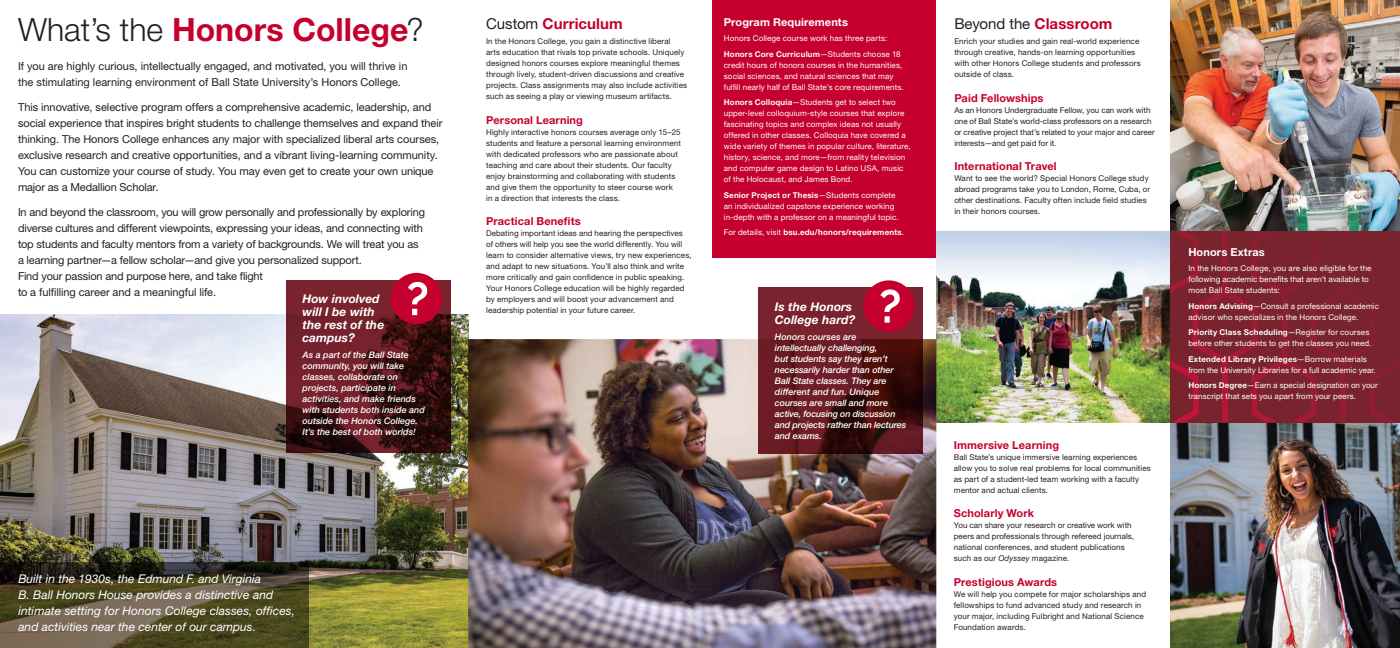
<style>
.page{position:relative;width:1400px;height:648px;background:#fff}
.page>*{position:absolute;margin:0;border:0;box-sizing:border-box;transform-origin:0 0}
.Main_Head_1_-_light{font:700 32px "Helvetica Neue LT Std";color:#c5002e}
.Subhead_1{font:15px "Helvetica Neue LT Std";letter-spacing:-.005em;color:#231f20}
.Subhead_1-2{font:700 15px "Helvetica Neue LT Std";letter-spacing:.005em;color:#c5002e}
.H1_NEW{font:italic 12px/16px "Helvetica Neue LT Std";color:#fff}
.Callout_1_Text{font:italic 700 12px/13px "Helvetica Neue LT Std";letter-spacing:.005em;color:#fff}
.Intro_Body{font:11px/16px "Helvetica Neue LT Std";letter-spacing:-.01em;color:#231f20}
.Subhead_1-3{font:700 11px "Helvetica Neue LT Std";letter-spacing:.01em;color:#c5002e}
.Callout_Subhead{font:700 11px "Helvetica Neue LT Std";letter-spacing:.01em;color:#fff}
.Callout_1_Text-2{font:italic 500 9px/11px "Helvetica Neue LT Std";color:#fff}
.Body_1{font:8px/11px "Helvetica Neue LT Std";letter-spacing:.01em;color:#231f20}
.Body_1-2{font:8px/11px "Helvetica Neue LT Std";letter-spacing:.01em;color:#fff}
.Body_1-3{font:700 8px "Helvetica Neue LT Std";letter-spacing:.025em;color:#fff}
.s1{font-weight:300;color:#231f20}
.s2{font-weight:400;color:#231f20}
.s3{font-weight:700}
.s4{font-weight:400}
.s5{font-weight:700;color:#c5002e}
.s6{font-style:italic}
</style>
<div class="page">
<img style="left:1170px;top:422px;width:230px;height:226px">
<img style="left:1170px;top:0;width:230px;height:231px">
<img style="left:936px;top:231px;width:234px;height:191px">
<svg style="left:1170px;top:231px;width:230px;height:191px;background:#7c222e"></svg>
<div style="left:712px;top:0;width:224px;height:257px;background:#c5002e"></div>
<img style="left:0;top:315px;width:468px;height:333px">
<svg style="left:286px;top:280px;width:164px;height:173px;background:#54181d"></svg>
<svg style="left:0;top:563px;width:308px;height:85px;background:#4f482d"></svg>
<div style="left:391px;top:273px;width:51px;height:51px;background:#c5002e;border-radius:50%"></div>
<svg style="left:408px;top:282px;width:19px;height:33px"></svg>
<img style="left:468px;top:339px;width:468px;height:309px">
<svg style="left:758px;top:288px;width:164px;height:166px;background:#5f181e"></svg>
<div style="left:863px;top:280px;width:51px;height:52px;background:#c5002e;border-radius:50%"></div>
<svg style="left:880px;top:289px;width:19px;height:34px"></svg>
<p class="Main_Head_1_-_light" style="left:18px;top:10px;width:407px"><span class="s1">What’s the</span> Honors College<span class="s1">?</span></p>
<p class="Intro_Body" style="left:18px;top:58px;width:391px">If you are highly curious, intellectually engaged, and motivated, you will thrive in the stimulating learning environment of Ball State University’s Honors College.</p>
<p class="Intro_Body" style="left:18px;top:99px;width:426px">This innovative, selective program offers a comprehensive academic, leadership, and social experience that inspires bright students to challenge themselves and expand their thinking. The Honors College enhances any major with specialized liberal arts courses, exclusive research and creative opportunities, and a vibrant living-learning community.<br>You can customize your course of study. You may even get to create your own unique major as a Medallion Scholar.</p>
<p class="Intro_Body" style="left:18px;top:204px;width:408px">In and beyond the classroom, you will grow personally and professionally by exploring diverse cultures and different viewpoints, expressing your ideas, and connecting with top students and faculty mentors from a variety of backgrounds. We will treat you as a learning partner—a fellow scholar—and give you personalized support.<br>Find your passion and purpose here, and take flight<br>to a fulfilling career and a meaningful life.</p>
<p class="Callout_1_Text" style="left:302px;top:292px;width:83px">How involved will I be with the rest of the campus?</p>
<p class="Callout_1_Text-2" style="left:302px;top:349px;width:124px">As a part of the Ball State community, you will take classes, collaborate on projects, participate in activities, and make friends with students both inside and outside the Honors College.<br>It’s the best of both worlds!</p>
<p class="Subhead_1-2" style="left:486px;top:14px;width:138px"><span class="s2">Custom</span> Curriculum</p>
<p class="Body_1" style="left:486px;top:36px;width:202px">In the Honors College, you gain a distinctive liberal<br>arts education that rivals top private schools. Uniquely designed honors courses explore meaningful themes through lively, student-driven discussions and creative projects. Class assignments may also include activities such as seeing a play or viewing museum artifacts.</p>
<p class="Subhead_1-3" style="left:486px;top:113px;width:98px">Personal Learning</p>
<p class="Body_1" style="left:486px;top:126px;width:196px">Highly interactive honors courses average only 15–25 students and feature a personal learning environment with dedicated professors who are passionate about teaching and care about their students. Our faculty enjoy brainstorming and collaborating with students and give them the opportunity to steer course work in a direction that interests the class.</p>
<p class="Subhead_1-3" style="left:486px;top:214px;width:96px">Practical Benefits</p>
<p class="Body_1" style="left:486px;top:228px;width:207px">Debating important ideas and hearing the perspectives of others will help you see the world differently. You will learn to consider alternative views, try new experiences, and adapt to new situations. You’ll also think and write more critically and gain confidence in public speaking.<br>Your Honors College education will be highly regarded by employers and will boost your advancement and leadership potential in your future career.</p>
<p class="Callout_Subhead" style="left:724px;top:15px;width:126px">Program Requirements</p>
<p class="Body_1-2" style="left:724px;top:33px;width:165px">Honors College course work has three parts:</p>
<p class="Body_1-2" style="left:724px;top:48px;width:181px"><span class="s3">Honors Core Curriculum</span>—Students choose 18 credit hours of honors courses in the humanities, social sciences, and natural sciences that may fulfill nearly half of Ball State’s core requirements.</p>
<p class="Body_1-2" style="left:724px;top:97px;width:188px"><span class="s3">Honors Colloquia</span>—Students get to select two upper-level colloquium-style courses that explore fascinating topics and complex ideas not usually offered in other classes. Colloquia have covered a wide variety of themes in popular culture, literature, history, science, and more—from reality television and computer game design to Latino USA, music of the Holocaust, and James Bond.</p>
<p class="Body_1-2" style="left:724px;top:189px;width:176px"><span class="s3">Senior Project or Thesis</span>—Students complete an individualized capstone experience working in-depth with a professor on a meaningful topic.</p>
<p class="Body_1-3" style="left:724px;top:228px;width:182px"><span class="s4">For details, visit</span> bsu.edu/honors/requirements<span class="s4">.</span></p>
<p class="Callout_1_Text" style="left:775px;top:300px;width:82px">Is the Honors<br>College hard?</p>
<p class="Callout_1_Text-2" style="left:775px;top:331px;width:133px">Honors courses are intellectually challenging,<br>but students say they aren’t necessarily harder than other<br>Ball State classes. They are different and fun. Unique courses are small and more active, focusing on discussion and projects rather than lectures and exams.</p>
<p class="H1_NEW" style="left:18px;top:571px;width:278px">Built in the 1930s, the Edmund F. and Virginia<br>B. Ball Honors House provides a distinctive and intimate setting for Honors College classes, offices, and activities near the center of our campus.</p>
<p class="Subhead_1" style="left:954px;top:14px;width:160px">Beyond the <span class="s5">Classroom</span></p>
<p class="Body_1" style="left:954px;top:36px;width:188px">Enrich your studies and gain real-world experience through creative, hands-on learning opportunities with other Honors College students and professors outside of class.</p>
<p class="Subhead_1-3" style="left:954px;top:91px;width:91px">Paid Fellowships</p>
<p class="Body_1" style="left:954px;top:104px;width:202px">As an Honors Undergraduate Fellow, you can work with one of Ball State’s world-class professors on a research or creative project that’s related to your major and career interests—and get paid for it.</p>
<p class="Subhead_1-3" style="left:954px;top:159px;width:104px">International Travel</p>
<p class="Body_1" style="left:954px;top:173px;width:197px">Want to see the world? Special Honors College study abroad programs take you to London, Rome, Cuba, or other destinations. Faculty often include field studies in their honors courses.</p>
<p class="Subhead_1-3" style="left:953px;top:438px;width:107px">Immersive Learning</p>
<p class="Body_1" style="left:953px;top:451px;width:198px">Ball State’s unique immersive learning experiences allow you to solve real problems for local communities as part of a student-led team working with a faculty mentor and actual clients.</p>
<p class="Subhead_1-3" style="left:953px;top:506px;width:82px">Scholarly Work</p>
<p class="Body_1" style="left:953px;top:520px;width:182px">You can share your research or creative work with peers and professionals through refereed journals, national conferences, and student publications such as our <span class="s6">Odyssey</span> magazine.</p>
<p class="Subhead_1-3" style="left:953px;top:575px;width:105px">Prestigious Awards</p>
<p class="Body_1" style="left:953px;top:588px;width:194px">We will help you compete for major scholarships and fellowships to fund advanced study and research in your major, including Fulbright and National Science Foundation awards.</p>
<p class="Callout_Subhead" style="left:1188px;top:245px;width:78px">Honors Extras</p>
<p class="Body_1-2" style="left:1188px;top:263px;width:185px">In the Honors College, you are also eligible for the following academic benefits that aren’t available to most Ball State students:</p>
<p class="Body_1-2" style="left:1188px;top:300px;width:192px"><span class="s3">Honors Advising</span>—Consult a professional academic advisor who specializes in the Honors College.</p>
<p class="Body_1-2" style="left:1188px;top:327px;width:185px"><span class="s3">Priority Class Scheduling</span>—Register for courses before other students to get the classes you need.</p>
<p class="Body_1-2" style="left:1188px;top:353px;width:189px"><span class="s3">Extended Library Privileges</span>—Borrow materials from the University Libraries for a full academic year.</p>
<p class="Body_1-2" style="left:1188px;top:380px;width:191px"><span class="s3">Honors Degree</span>—Earn a special designation on your transcript that sets you apart from your peers.</p>
</div>
